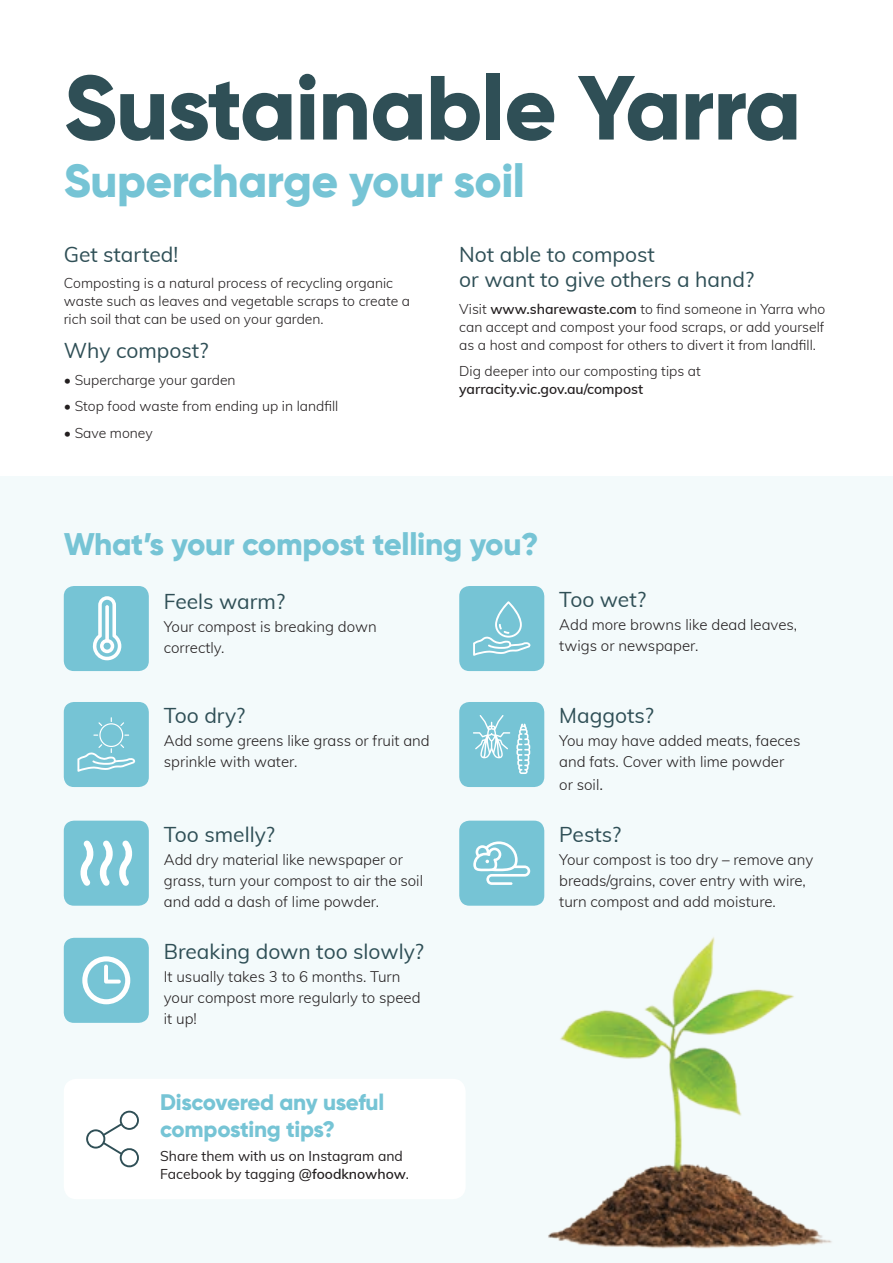
<style>
.page{position:relative;width:893px;height:1263px;background:#fff}
.page>*{position:absolute;margin:0;border:0;box-sizing:border-box;transform-origin:0 0}
.t1{font:800 90.75px "Gilroy";letter-spacing:-.01em;color:#2f4f56}
.t2{font:800 46.35px "Gilroy";letter-spacing:-.01em;color:#76c4d5}
.t3{font:800 31.35px "Gilroy";letter-spacing:-.01em;color:#76c4d5}
.t4{font:800 22.5px/27px "Gilroy";letter-spacing:-.02em;color:#76c4d5}
.t5{font:21px/25.5px "Muli";color:#2f4f56}
.t6{font:300 15px/21px "Muli";color:#231f20}
.t7{font:300 13.95px/18px "Muli";color:#231f20}
.t8{font:13.95px/18px "Muli";color:#231f20}
.t9{font:600 13.95px "Muli";color:#231f20}
.s1{font-weight:600}
.s2{font-size:16.5px}
</style>
<div class="page">
<div style="left:0;top:476px;width:893px;height:787px;background:#f3fafb"></div>
<img style="left:548px;top:937px;width:284px;height:312px">
<div style="left:64px;top:938px;width:85px;height:85px;background:#76c4d5;border-radius:10px"></div>
<svg style="left:82px;top:956px;width:48px;height:48px"></svg>
<div style="left:64px;top:586px;width:85px;height:85px;background:#76c4d5;border-radius:10px"></div>
<svg style="left:92px;top:596px;width:29px;height:64px"></svg>
<svg style="left:105px;top:605px;width:4px;height:37px"></svg>
<div style="left:459px;top:586px;width:85px;height:85px;background:#76c4d5;border-radius:10px"></div>
<svg style="left:473px;top:601px;width:58px;height:55px"></svg>
<div style="left:64px;top:702px;width:85px;height:85px;background:#76c4d5;border-radius:10px"></div>
<svg style="left:77px;top:717px;width:58px;height:55px"></svg>
<div style="left:459px;top:702px;width:85px;height:85px;background:#76c4d5;border-radius:10px"></div>
<svg style="left:516px;top:723px;width:14px;height:51px"></svg>
<svg style="left:473px;top:715px;width:37px;height:43px"></svg>
<div style="left:64px;top:821px;width:85px;height:85px;background:#76c4d5;border-radius:10px"></div>
<svg style="left:80px;top:840px;width:53px;height:46px"></svg>
<div style="left:459px;top:821px;width:85px;height:85px;background:#76c4d5;border-radius:10px"></div>
<svg style="left:473px;top:841px;width:57px;height:44px"></svg>
<div style="left:64px;top:1079px;width:402px;height:120px;background:#fff;border-radius:13px"></div>
<svg style="left:86px;top:1111px;width:53px;height:56px"></svg>
<h1 class="t1" style="left:64px;top:51px;width:739px">Sustainable Yarra</h1>
<h2 class="t2" style="left:64px;top:151px;width:463px">Supercharge your soil</h2>
<h3 class="t5" style="left:64px;top:240px;width:116px">Get started!</h3>
<p class="t7" style="left:64px;top:273px;width:348px">Composting is a natural process of recycling organic waste such as leaves and vegetable scraps to create a rich soil that can be used on your garden.</p>
<h3 class="t5" style="left:64px;top:337px;width:146px">Why compost?</h3>
<p class="t7" style="left:64px;top:370px;width:173px">• Supercharge your garden</p>
<p class="t7" style="left:64px;top:396px;width:276px">• Stop food waste from ending up in landfill</p>
<p class="t7" style="left:64px;top:423px;width:90px">• Save money</p>
<h3 class="t5" style="left:459px;top:240px;width:297px">Not able to compost<br>or want to give others a hand?</h3>
<p class="t7" style="left:459px;top:299px;width:367px;text-align:justify">Visit <span class="s1">www.sharewaste.com</span> to find someone in Yarra who can accept and compost your food scraps, or add yourself as a host and compost for others to divert it from landfill.</p>
<p class="t7" style="left:459px;top:361px;width:243px">Dig deeper into our composting tips at</p>
<p class="t9" style="left:459px;top:379px;width:185px">yarracity.vic.gov.au/compost</p>
<h3 class="t3" style="left:64px;top:524px;width:476px">What’s your compost telling you?</h3>
<h3 class="t5" style="left:164px;top:587px;width:123px">Feels warm?</h3>
<p class="t6" style="left:164px;top:615px;width:214px">Your compost is breaking down correctly.</p>
<h3 class="t5" style="left:164px;top:702px;width:83px">Too dry?</h3>
<p class="t6" style="left:164px;top:730px;width:267px">Add some greens like grass or fruit and sprinkle with water.</p>
<h3 class="t5" style="left:164px;top:820px;width:112px">Too smelly?</h3>
<p class="t6" style="left:164px;top:848px;width:261px">Add dry material like newspaper or grass, turn your compost to air the soil and add a dash of lime powder.</p>
<h3 class="t5" style="left:164px;top:937px;width:262px">Breaking down too slowly?</h3>
<p class="t6" style="left:164px;top:965px;width:258px">It usually takes 3 to 6 months. Turn your compost more regularly to speed it up!</p>
<h3 class="t5" style="left:559px;top:586px;width:88px">Too wet?</h3>
<p class="t6" style="left:559px;top:614px;width:239px">Add more browns like dead leaves, twigs or newspaper.</p>
<h3 class="t5" style="left:559px;top:702px;width:96px">Maggots?</h3>
<p class="t6" style="left:559px;top:730px;width:243px">You may have added meats, faeces and fats. Cover with lime powder</p>
<p class="t6" style="left:559px;top:773px;width:45px">or soil<span class="s2">.</span></p>
<h3 class="t5" style="left:559px;top:820px;width:64px">Pests?</h3>
<p class="t6" style="left:559px;top:848px;width:256px">Your compost is too dry – remove any breads/grains, cover entry with wire, turn compost and add moisture.</p>
<h3 class="t4" style="left:160px;top:1088px;width:226px">Discovered any useful composting tips?</h3>
<p class="t8" style="left:160px;top:1146px;width:250px">Share them with us on Instagram and<br>Facebook by tagging <span class="s1">@foodknowhow</span>.</p>
</div>
